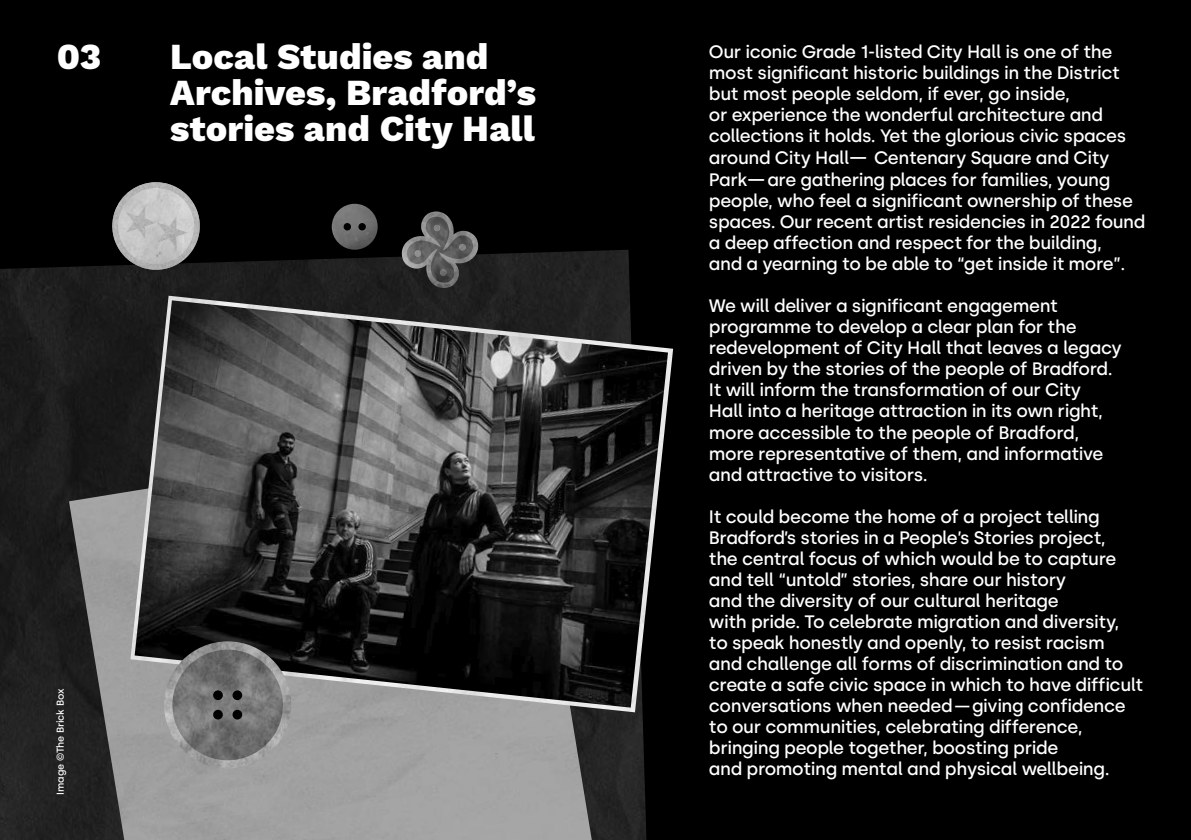
<style>
.page{position:relative;width:1191px;height:840px;background:#fff}
.page>*{position:absolute;margin:0;border:0;box-sizing:border-box;transform-origin:0 0}
.t1{font:800 36px/36px "Work Sans";color:#fff}
.t2{font:500 18px/21px "Silka";letter-spacing:-.02em;color:#fff}
.t3{font:500 10px "Silka";letter-spacing:-.01em;color:#fff}
.s1{font-size:20px}
</style>
<div class="page">
<div style="left:0;top:0;width:1191px;height:839px;background:#000"></div>
<img style="left:0;top:249px;width:646px;height:590px">
<img style="left:69px;top:427px;width:523px;height:412px">
<img style="left:130px;top:295px;width:543px;height:417px">
<img style="left:135px;top:300px;width:533px;height:407px">
<img style="left:164px;top:641px;width:127px;height:127px;border-radius:64px">
<img style="left:172px;top:649px;width:111px;height:110px;border-radius:55px">
<div style="left:213px;top:690px;width:10px;height:9px;background:#000;border-radius:50%"></div>
<div style="left:213px;top:709px;width:10px;height:10px;background:#000;border-radius:50%"></div>
<div style="left:232px;top:690px;width:10px;height:9px;background:#000;border-radius:50%"></div>
<div style="left:232px;top:709px;width:10px;height:10px;background:#000;border-radius:50%"></div>
<img style="left:332px;top:204px;width:46px;height:45px;border-radius:23px">
<div style="left:343px;top:223px;width:8px;height:7px;background:#000;border-radius:50%"></div>
<div style="left:358px;top:223px;width:8px;height:7px;background:#000;border-radius:50%"></div>
<img style="left:400px;top:211px;width:80px;height:78px">
<img style="left:405px;top:216px;width:69px;height:68px">
<svg style="left:433px;top:224px;width:8px;height:8px"></svg>
<div style="left:439px;top:268px;width:8px;height:8px;background:#5a5a5a;border-radius:50%"></div>
<svg style="left:439px;top:269px;width:8px;height:7px"></svg>
<svg style="left:458px;top:243px;width:8px;height:8px"></svg>
<svg style="left:414px;top:249px;width:8px;height:8px"></svg>
<img style="left:107px;top:182px;width:98px;height:93px">
<img style="left:113px;top:188px;width:86px;height:80px">
<img style="left:126px;top:206px;width:31px;height:32px">
<img style="left:157px;top:216px;width:31px;height:32px">
<h1 class="t1" style="left:57px;top:41px;width:46px">03</h1>
<h1 class="t1" style="left:170px;top:41px;width:367px">Local Studies and<br>Archives, Bradford’s stories and City Hall</h1>
<p class="t2" style="left:709px;top:41px;width:438px">Our iconic Grade 1-listed City Hall is one of the most significant historic buildings in the District but most people seldom, if ever, go inside,<br>or experience the wonderful architecture and collections it holds. Yet the glorious civic spaces around City Hall<span class="s1">—</span> Centenary Square and City Park<span class="s1">—</span>are gathering places for families, young people, who feel a significant ownership of these spaces. Our recent artist residencies in 2022 found a deep affection and respect for the building,<br>and a yearning to be able to “get inside it more”.</p>
<p class="t2" style="left:709px;top:295px;width:414px">We will deliver a significant engagement programme to develop a clear plan for the redevelopment of City Hall that leaves a legacy driven by the stories of the people of Bradford.<br>It will inform the transformation of our City<br>Hall into a heritage attraction in its own right, more accessible to the people of Bradford, more representative of them, and informative and attractive to visitors.</p>
<p class="t2" style="left:709px;top:505px;width:436px">It could become the home of a project telling Bradford’s stories in a People’s Stories project,<br>the central focus of which would be to capture and tell “untold” stories, share our history<br>and the diversity of our cultural heritage<br>with pride. To celebrate migration and diversity,<br>to speak honestly and openly, to resist racism<br>and challenge all forms of discrimination and to create a safe civic space in which to have difficult conversations when needed—giving confidence to our communities, celebrating difference, bringing people together, boosting pride<br>and promoting mental and physical wellbeing.</p>
<p class="t3" style="left:54px;top:794px;width:107px;rotate:-90deg">Image ©The Brick Box</p>
</div>
